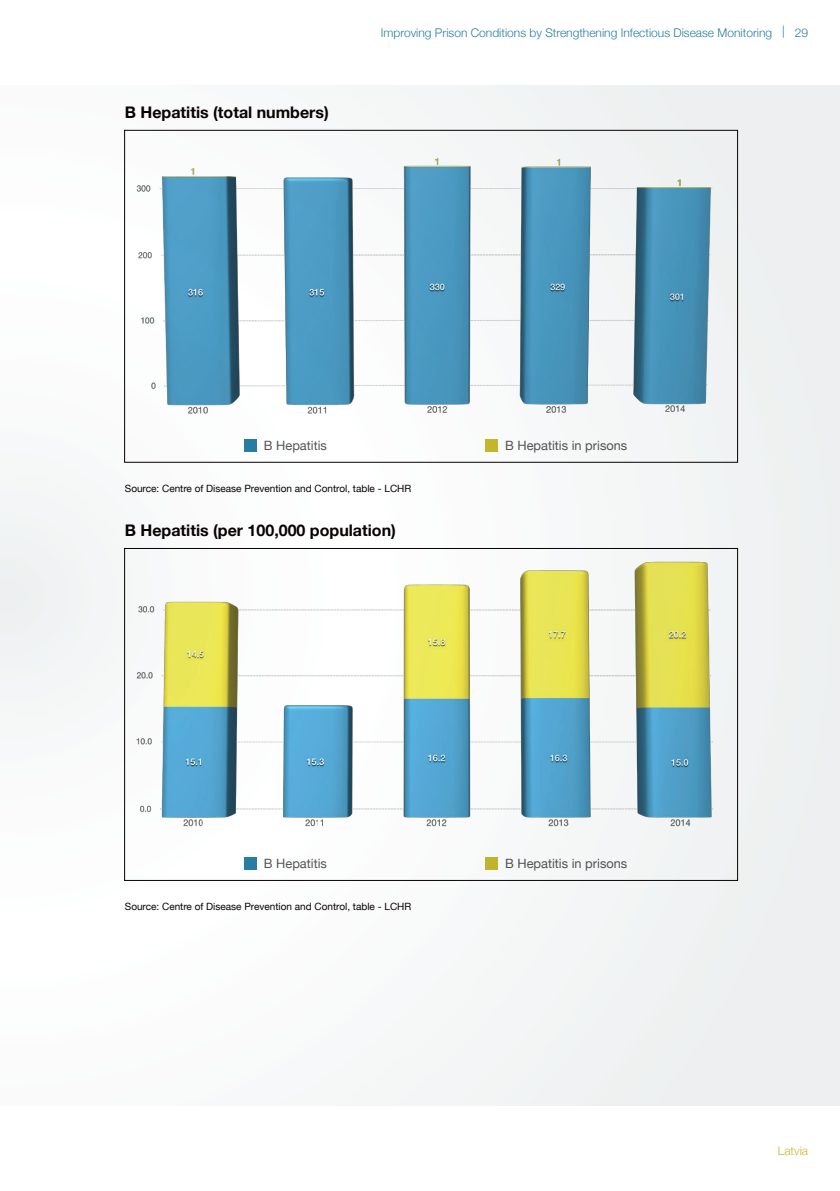
<style>
.page{position:relative;width:840px;height:1191px;background:#fff}
.page>*{position:absolute;margin:0;border:0;box-sizing:border-box;transform-origin:0 0}
.t1{font:700 16px "Helvetica Neue";color:#080302}
.t2{font:12.8px "Helvetica Neue";color:#555655}
.t3{font:300 12px "Helvetica Neue";color:#277da3}
.t4{font:300 12px "Helvetica Neue";color:#c7ba2e}
.t5{font:10px "Helvetica Neue";color:#080302}
</style>
<div class="page">
<div style="left:0;top:85px;width:839px;height:1021px;background:#f6f7f7"></div>
<div style="left:124px;top:130px;width:613px;height:332px;background:#fff"></div>
<img style="left:136px;top:132px;width:599px;height:290px">
<div style="left:244px;top:440px;width:12px;height:12px;background:#277da3"></div>
<div style="left:485px;top:440px;width:12px;height:12px;background:#c7ba2e"></div>
<div style="left:124px;top:548px;width:613px;height:332px;background:#fff"></div>
<img style="left:136px;top:550px;width:599px;height:279px">
<div style="left:244px;top:858px;width:12px;height:12px;background:#277da3"></div>
<div style="left:485px;top:858px;width:12px;height:12px;background:#c0b42c"></div>
<h1 class="t1" style="left:125px;top:99px;width:205px">B Hepatitis (total numbers)</h1>
<p class="t3" style="left:380px;top:23px;width:428px">Improving Prison Conditions by Strengthening Infectious Disease Monitoring | 29</p>
<p class="t2" style="left:264px;top:436px;width:65px">B Hepatitis</p>
<p class="t2" style="left:505px;top:436px;width:124px">B Hepatitis in prisons</p>
<p class="t5" style="left:125px;top:481px;width:288px">Source: Centre of Disease Prevention and Control, table - LCHR</p>
<h1 class="t1" style="left:125px;top:517px;width:272px">B Hepatitis (per 100,000 population)</h1>
<p class="t2" style="left:264px;top:854px;width:65px">B Hepatitis</p>
<p class="t2" style="left:505px;top:854px;width:124px">B Hepatitis in prisons</p>
<p class="t5" style="left:125px;top:899px;width:288px">Source: Centre of Disease Prevention and Control, table - LCHR</p>
<p class="t4" style="left:777px;top:1141px;width:32px">Latvia</p>
</div>
